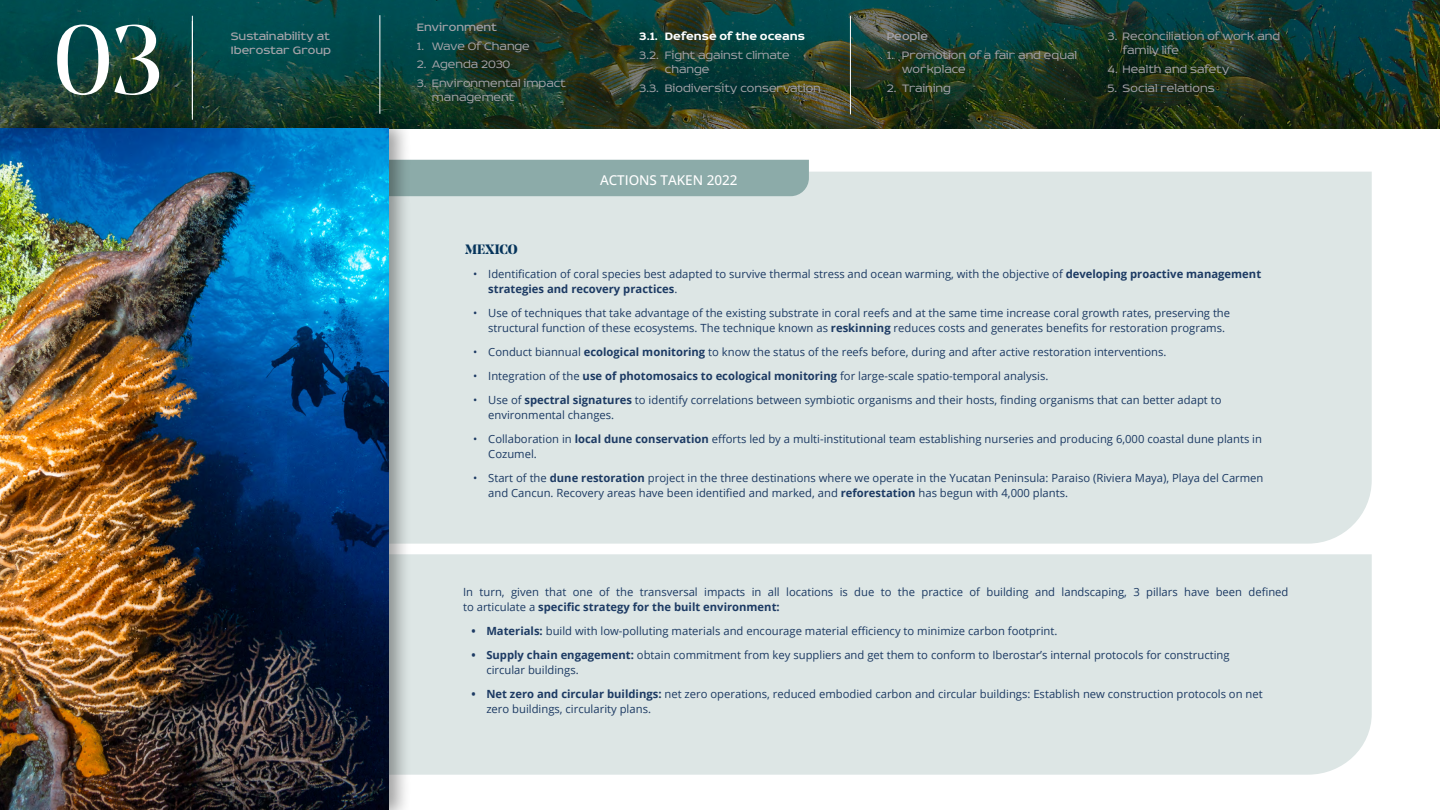
<style>
.page{position:relative;width:1440px;height:810px;background:#fff}
.page>*{position:absolute;margin:0;border:0;box-sizing:border-box;transform-origin:0 0}
.t1{font:97.5px "Noe Display";color:#fff}
.t2{font:500 13.5px "Open Sans";color:#fff}
.t3{font:700 13.5px "Noe Display";color:#05345b}
.t4{font:300 12.38px/14.2px "Echoes Sans";color:#a6a4aa}
.t5{font:12.38px/14.2px "Echoes Sans";color:#a6a4aa}
.t6{font:700 12.38px "Echoes Sans";color:#fff}
.t7{font:300 12.38px "Echoes Sans";letter-spacing:-.02em;color:#a6a4aa}
.t8{font:11.25px/15px "Open Sans";color:#1c3a63}
.s1{font-weight:700}
</style>
<div class="page">
<img style="left:0;top:0;width:1440px;height:129px">
<hr style="left:192px;top:16px;width:1px;height:98px;background:#fff">
<div style="left:412px;top:172px;width:960px;height:372px;background:#dde6e5"></div>
<div style="left:412px;top:160px;width:397px;height:36px;background:#8caba9"></div>
<div style="left:412px;top:554px;width:960px;height:221px;background:#dde6e5"></div>
<div style="left:0;top:114px;width:412px;height:696px;background:#000;opacity:.38"></div>
<img style="left:0;top:129px;width:389px;height:681px">
<hr style="left:192px;top:21px;width:1px;height:99px;background:#fff">
<hr style="left:380px;top:15px;width:1px;height:99px;background:#fff">
<hr style="left:850px;top:16px;width:1px;height:98px;background:#fff">
<h1 class="t1" style="left:52px;top:0;width:112px">03</h1>
<p class="t5" style="left:231px;top:29px;width:102px">Sustainability at<br>Iberostar Group</p>
<p class="t5" style="left:417px;top:20px;width:81px">Environment</p>
<p class="t4" style="left:417px;top:39px;width:114px">1. Wave Of Change</p>
<p class="t4" style="left:417px;top:57px;width:95px">2. Agenda 2030</p>
<p class="t4" style="left:432px;top:76px;width:136px;text-indent:-15px">3. Environmental impact management</p>
<p class="t6" style="left:639px;top:29px;width:167px">3.1. Defense of the oceans</p>
<p class="t4" style="left:665px;top:48px;width:126px;text-indent:-26px">3.2. Fight against climate change</p>
<p class="t4" style="left:639px;top:81px;width:183px">3.3. Biodiversity conservation</p>
<p class="t2" style="left:600px;top:171px;width:139px">ACTIONS TAKEN 2022</p>
<p class="t5" style="left:887px;top:29px;width:43px">People</p>
<p class="t4" style="left:902px;top:48px;width:177px;text-indent:-15px">1. Promotion of a fair and equal workplace</p>
<p class="t7" style="left:887px;top:81px;width:66px">2. Training</p>
<p class="t4" style="left:1123px;top:29px;width:159px;text-indent:-15px">3. Reconciliation of work and family life</p>
<p class="t4" style="left:1108px;top:62px;width:123px">4. Health and safety</p>
<p class="t4" style="left:1108px;top:81px;width:109px">5. Social relations</p>
<p class="t3" style="left:465px;top:241px;width:54px">MEXICO</p>
<p class="t8" style="left:488px;top:266px;width:774px;text-indent:-15px">• Identification of coral species best adapted to survive thermal stress and ocean warming, with the objective of <span class="s1">developing proactive management strategies and recovery practices</span>.</p>
<p class="t8" style="left:488px;top:305px;width:743px;text-indent:-15px">• Use of techniques that take advantage of the existing substrate in coral reefs and at the same time increase coral growth rates, preserving the structural function of these ecosystems. The technique known as <span class="s1">reskinning</span> reduces costs and generates benefits for restoration programs.</p>
<p class="t8" style="left:473px;top:344px;width:695px">• Conduct biannual <span class="s1">ecological monitoring</span> to know the status of the reefs before, during and after active restoration interventions.</p>
<p class="t8" style="left:473px;top:368px;width:577px">• Integration of the <span class="s1">use of photomosaics to ecological monitoring</span> for large-scale spatio-temporal analysis.</p>
<p class="t8" style="left:488px;top:392px;width:735px;text-indent:-15px">• Use of <span class="s1">spectral signatures</span> to identify correlations between symbiotic organisms and their hosts, finding organisms that can better adapt to environmental changes.</p>
<p class="t8" style="left:488px;top:431px;width:775px;text-indent:-15px">• Collaboration in <span class="s1">local dune conservation</span> efforts led by a multi-institutional team establishing nurseries and producing 6,000 coastal dune plants in<br>Cozumel.</p>
<p class="t8" style="left:488px;top:470px;width:777px;text-indent:-15px">• Start of the <span class="s1">dune restoration</span> project in the three destinations where we operate in the Yucatan Peninsula: Paraiso (Riviera Maya), Playa del Carmen and Cancun. Recovery areas have been identified and marked, and <span class="s1">reforestation</span> has begun with 4,000 plants.</p>
<p class="t8" style="left:463px;top:584px;width:827px">In turn, given that one of the transversal impacts in all locations is due to the practice of building and landscaping, 3 pillars have been defined to articulate a <span class="s1">specific strategy for the built environment:</span></p>
<p class="t8" style="left:471px;top:623px;width:588px"><span class="s1">• Materials:</span> build with low-polluting materials and encourage material efficiency to minimize carbon footprint.</p>
<p class="t8" style="left:486px;top:647px;width:745px;text-indent:-15px"><span class="s1">• Supply chain engagement:</span> obtain commitment from key suppliers and get them to conform to Iberostar’s internal protocols for constructing circular buildings.</p>
<p class="t8" style="left:486px;top:686px;width:778px;text-indent:-15px"><span class="s1">• Net zero and circular buildings:</span> net zero operations, reduced embodied carbon and circular buildings: Establish new construction protocols on net zero buildings, circularity plans.</p>
</div>
